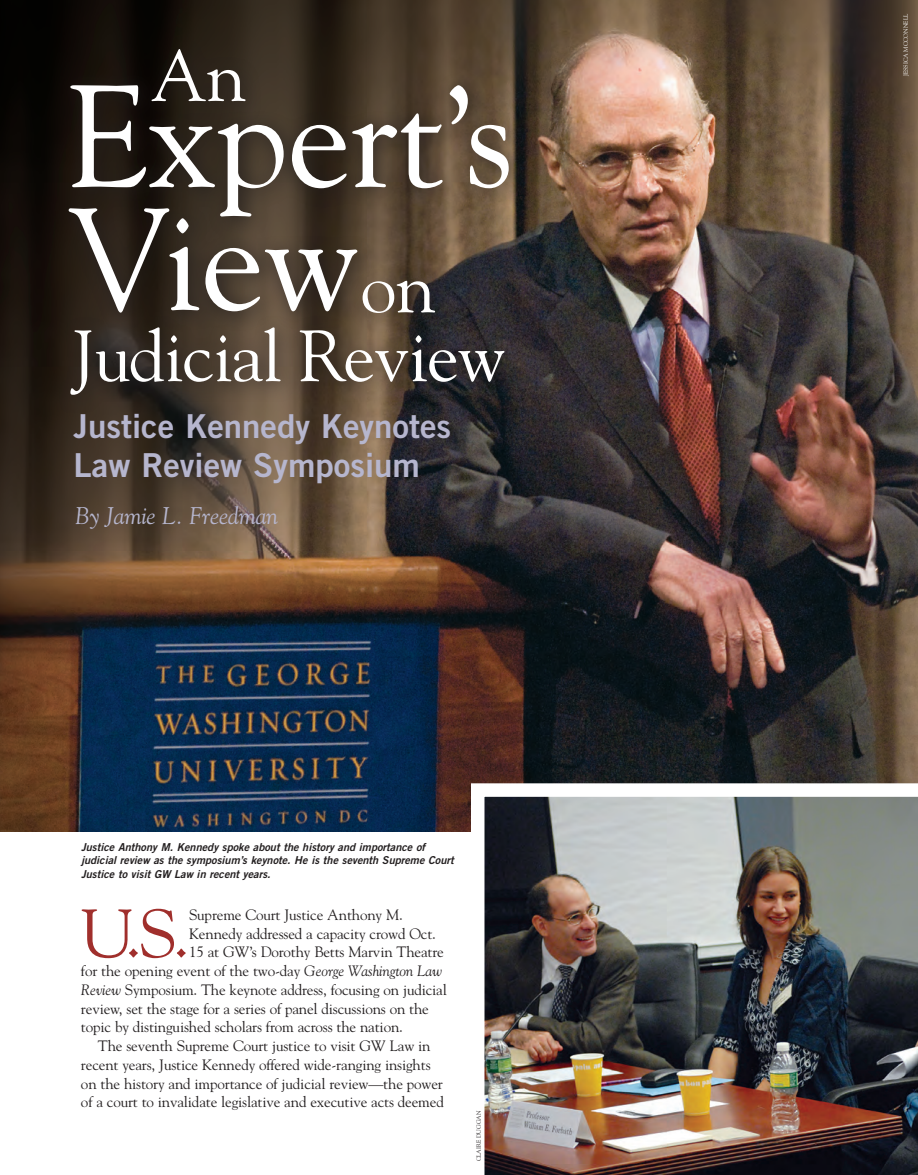
<style>
.page{position:relative;width:918px;height:1175px;background:#fff}
.page>*{position:absolute;margin:0;border:0;box-sizing:border-box;transform-origin:0 0}
.French_subhead{font:144px/123px "Goudy";letter-spacing:-.01em;color:#fff}
.French_subhead-2{font:72px "Goudy";letter-spacing:-.02em;color:#fff}
._01a_Fe__features_bo{font:68.25px "Goudy";color:#a02f2c}
.sidebar_sans_body{font:33px/39px "Trade Gothic Bold Two";color:#b6b6ce}
.French_subhead-3{font:italic 24px "Goudy";letter-spacing:-.01em;color:#b6b6ce}
._01a_Fe__features_bo-2{font:15px/18.8px "Goudy";letter-spacing:-.01em;color:#231f20}
._08__caption{font:italic 10.95px/13.5px "Trade Gothic Bold Two";color:#231f20}
._09__photo_credit{font:6px "Goudy";color:#fff}
._09__photo_credit-2{font:6px "Goudy";color:#231f20}
.s1{font-style:italic}
</style>
<div class="page">
<img style="left:0;top:0;width:918px;height:831px">
<div style="left:53px;top:69px;width:474px;height:263px;background:#231f20;opacity:.85"></div>
<div style="left:54px;top:311px;width:467px;height:102px;background:#231f20;opacity:.85"></div>
<div style="left:136px;top:34px;width:124px;height:85px;background:#231f20;opacity:.85"></div>
<div style="left:347px;top:265px;width:105px;height:67px;background:#231f20;opacity:.85"></div>
<img style="left:464px;top:776px;width:454px;height:398px">
<p class="French_subhead-2" style="left:151px;top:31px;width:97px">An</p>
<p class="French_subhead" style="left:68px;top:71px;width:447px">Expert’s<br>View</p>
<p class="French_subhead-2" style="left:72px;top:311px;width:435px">Judicial Review</p>
<p class="French_subhead-2" style="left:360px;top:242px;width:77px">on</p>
<p class="sidebar_sans_body" style="left:74px;top:406px;width:379px">Justice Kennedy Keynotes<br>Law Review Symposium</p>
<p class="French_subhead-3" style="left:75px;top:501px;width:205px">By Jamie L. Freedman</p>
<p class="_08__caption" style="left:81px;top:840px;width:374px">Justice Anthony M. Kennedy spoke about the history and importance of judicial review as the symposium’s keynote. He is the seventh Supreme Court<br>Justice to visit GW Law in recent years.</p>
<p class="_01a_Fe__features_bo" style="left:81px;top:891px;width:110px">U.S.</p>
<p class="_01a_Fe__features_bo-2" style="left:189px;top:904px;width:215px">Supreme Court Justice Anthony M.</p>
<p class="_01a_Fe__features_bo-2" style="left:189px;top:923px;width:248px">Kennedy addressed a capacity crowd Oct.</p>
<p class="_01a_Fe__features_bo-2" style="left:189px;top:942px;width:256px">15 at GW’s Dorothy Betts Marvin Theatre</p>
<p class="_01a_Fe__features_bo-2" style="left:81px;top:961px;width:363px">for the opening event of the two-day <span class="s1">George Washington Law</span></p>
<p class="_01a_Fe__features_bo-2" style="left:81px;top:979px;width:367px"><span class="s1">Review</span> Symposium. The keynote address, focusing on judicial</p>
<p class="_01a_Fe__features_bo-2" style="left:81px;top:998px;width:349px">review, set the stage for a series of panel discussions on the</p>
<p class="_01a_Fe__features_bo-2" style="left:81px;top:1017px;width:323px">topic by distinguished scholars from across the nation.</p>
<p class="_01a_Fe__features_bo-2" style="left:81px;top:1036px;width:364px;text-indent:17px">The seventh Supreme Court justice to visit GW Law in recent years, Justice Kennedy offered wide-ranging insights on the history and importance of judicial review—the power of a court to invalidate legislative and executive acts deemed</p>
<p class="_09__photo_credit-2" style="left:475px;top:1161px;width:53px;rotate:-90deg">Claire Duggan</p>
<p class="_09__photo_credit" style="left:902px;top:76px;width:64px;rotate:-90deg">Jessica McConnell</p>
</div>
